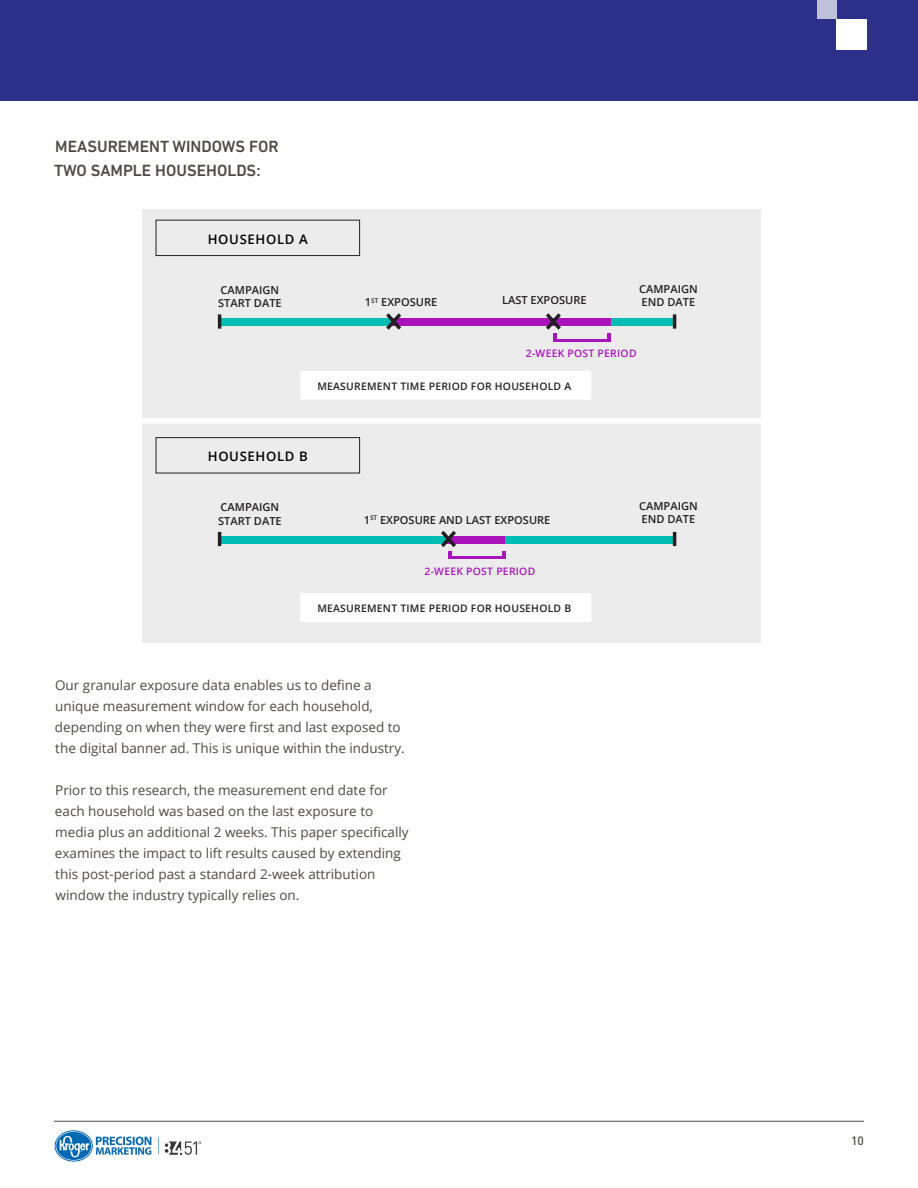
<style>
.page{position:relative;width:918px;height:1188px;background:#fff}
.page>*{position:absolute;margin:0;border:0;box-sizing:border-box;transform-origin:0 0}
.t1{font:500 16.5px/24px "DIN Next LT Pro";color:#4d4945}
.t2{font:13.5px/21px "Open Sans";color:#4d4945}
.t3{font:600 13.05px "Open Sans";letter-spacing:.05em;color:#000}
.t4{font:500 12px "DINOT";color:#4d4945}
.t5{font:600 11.1px/13.2px "Open Sans";color:#231f20}
.t6{font:600 10.35px "Open Sans";letter-spacing:.025em;color:#231f20}
.t7{font:600 10.35px "Open Sans";letter-spacing:.025em;color:#a813bc}
</style>
<div class="page">
<hr style="left:54px;top:1121px;width:810px;height:1px;background:#4d4945">
<svg style="left:165px;top:1141px;width:36px;height:14px"></svg>
<svg style="left:54px;top:1130px;width:105px;height:32px"></svg>
<div style="left:143px;top:209px;width:618px;height:433px;background:#ececec"></div>
<div style="left:304px;top:374px;width:284px;height:22px;background:#fff"></div>
<div style="left:300px;top:371px;width:291px;height:29px;border:7px solid #fff"></div>
<div style="left:304px;top:596px;width:284px;height:23px;background:#fff"></div>
<div style="left:300px;top:593px;width:291px;height:29px;border:7px solid #fff"></div>
<div style="left:220px;top:318px;width:187px;height:8px;background:#00bdb3"></div>
<div style="left:505px;top:318px;width:171px;height:8px;background:#00bdb3"></div>
<div style="left:392px;top:318px;width:219px;height:8px;background:#a813bc"></div>
<svg style="left:386px;top:313px;width:15px;height:17px"></svg>
<div style="left:156px;top:220px;width:204px;height:36px;border:1px solid #231f20"></div>
<hr style="left:218px;top:314px;width:3px;height:15px;background:#231f20">
<hr style="left:673px;top:314px;width:3px;height:15px;background:#231f20">
<div style="left:220px;top:536px;width:228px;height:7px;background:#00bdb3"></div>
<div style="left:505px;top:536px;width:171px;height:7px;background:#00bdb3"></div>
<div style="left:448px;top:536px;width:57px;height:7px;background:#a813bc"></div>
<div style="left:156px;top:437px;width:204px;height:36px;border:1px solid #231f20"></div>
<hr style="left:218px;top:532px;width:3px;height:14px;background:#231f20">
<hr style="left:673px;top:532px;width:3px;height:14px;background:#231f20">
<div style="left:123px;top:418px;width:646px;height:6px;background:#fff"></div>
<svg style="left:546px;top:313px;width:15px;height:26px"></svg>
<svg style="left:607px;top:334px;width:4px;height:5px"></svg>
<hr style="left:553px;top:339px;width:58px;height:3px;background:#a813bc">
<svg style="left:437px;top:531px;width:23px;height:25px"></svg>
<svg style="left:502px;top:551px;width:3px;height:5px"></svg>
<hr style="left:448px;top:556px;width:57px;height:3px;background:#a813bc">
<div style="left:0;top:0;width:918px;height:100px;background:#2d308b"></div>
<div style="left:836px;top:19px;width:31px;height:31px;background:#fff"></div>
<div style="left:817px;top:0;width:19px;height:19px;background:#bfc0db"></div>
<p class="t1" style="left:54px;top:134px;width:226px">MEASUREMENT WINDOWS FOR<br>TWO SAMPLE HOUSEHOLDS:</p>
<p class="t3" style="left:208px;top:230px;width:101px">HOUSEHOLD A</p>
<p class="t5" style="left:218px;top:283px;width:65px">CAMPAIGN<br>START DATE</p>
<p class="t5" style="left:365px;top:296px;width:74px">1<sup>ST</sup> EXPOSURE</p>
<p class="t5" style="left:502px;top:293px;width:86px">LAST EXPOSURE</p>
<p class="t5" style="left:639px;top:282px;width:60px">CAMPAIGN<br>END DATE</p>
<p class="t7" style="left:526px;top:346px;width:112px">2-WEEK POST PERIOD</p>
<p class="t6" style="left:317px;top:379px;width:255px">MEASUREMENT TIME PERIOD FOR HOUSEHOLD A</p>
<p class="t3" style="left:208px;top:447px;width:101px">HOUSEHOLD B</p>
<p class="t5" style="left:218px;top:501px;width:65px">CAMPAIGN<br>START DATE</p>
<p class="t5" style="left:364px;top:513px;width:188px">1<sup>ST</sup> EXPOSURE AND LAST EXPOSURE</p>
<p class="t7" style="left:425px;top:564px;width:112px">2-WEEK POST PERIOD</p>
<p class="t6" style="left:317px;top:601px;width:255px">MEASUREMENT TIME PERIOD FOR HOUSEHOLD B</p>
<p class="t5" style="left:639px;top:499px;width:60px">CAMPAIGN<br>END DATE</p>
<p class="t2" style="left:55px;top:674px;width:351px">Our granular exposure data enables us to define a unique measurement window for each household, depending on when they were first and last exposed to the digital banner ad. This is unique within the industry.</p>
<p class="t2" style="left:55px;top:779px;width:355px">Prior to this research, the measurement end date for each household was based on the last exposure to media plus an additional 2 weeks. This paper specifically examines the impact to lift results caused by extending this post-period past a standard 2-week attribution window the industry typically relies on.</p>
<p class="t4" style="left:851px;top:1133px;width:14px">10</p>
</div>
